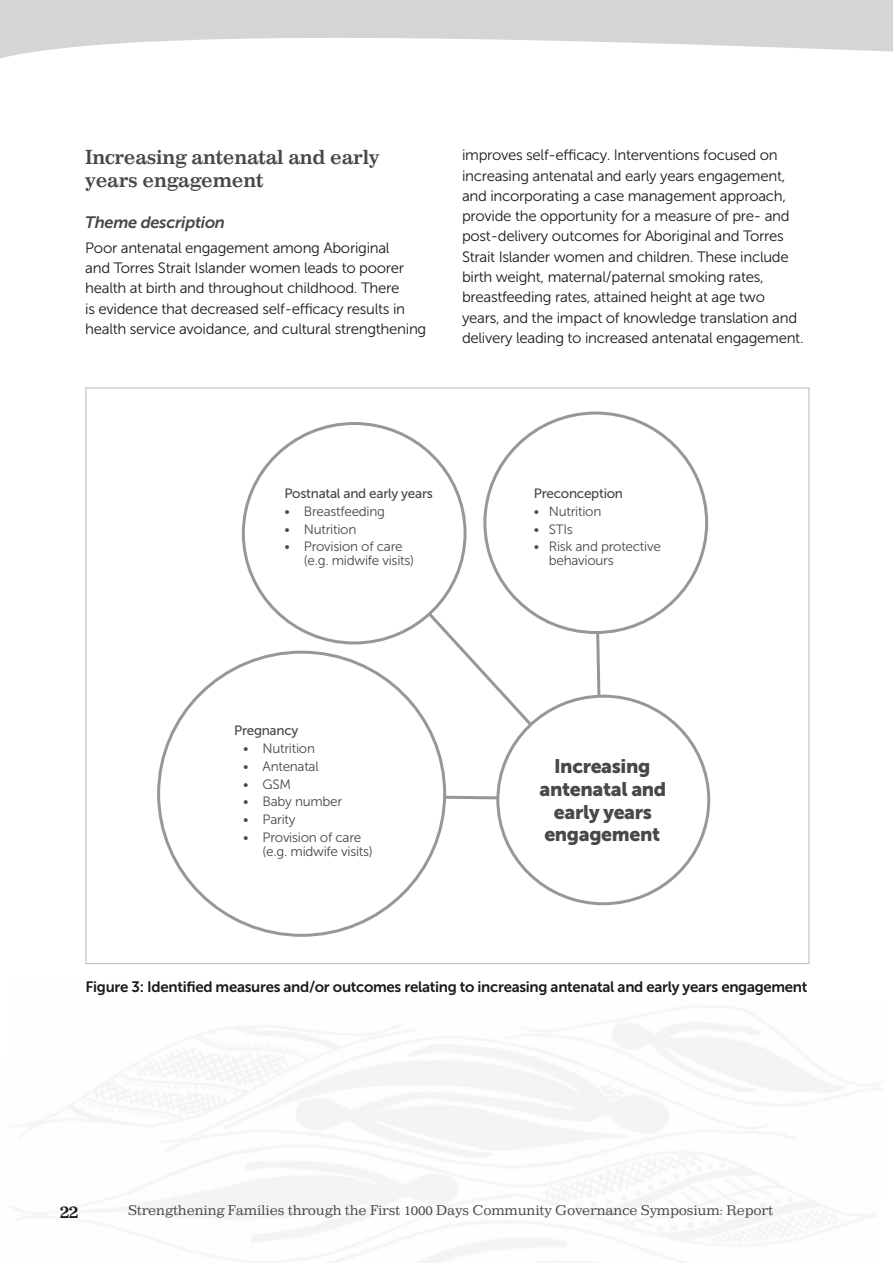
<style>
.page{position:relative;width:893px;height:1263px;background:#fff}
.page>*{position:absolute;margin:0;border:0;box-sizing:border-box;transform-origin:0 0}
.t1{font:700 19.5px/22.5px "Impressum";letter-spacing:-.02em;color:#474848}
.t2{font:19.5px/22.5px "Museo Sans 900";letter-spacing:-.02em;color:#474848;text-align:center}
.t3{font:700 18px "Impressum";color:#1c1b1a}
.t4{font:italic 16.5px "Museo Sans 700";letter-spacing:-.02em;color:#474848}
.t5{font:15px/20.2px "Museo Sans 300";letter-spacing:-.02em;color:#1c1b1a}
.t6{font:15px "Museo Sans 700";letter-spacing:-.02em;color:#1c1b1a}
.t7{font:13.5px/13.5px "Museo Sans 300";letter-spacing:-.02em;color:#474848}
.t8{font:13.5px "Impressum";letter-spacing:-.02em;color:#474848}
.t9{font:13.5px "Museo Sans 500";letter-spacing:-.02em;color:#474848}
</style>
<div class="page">
<svg style="left:0;top:0;width:892px;height:59px;fill:#d4d5d5"></svg>
<div style="left:85px;top:387px;width:724px;height:576px;background:#fff;border:1px solid #bfc1c1"></div>
<svg style="left:443px;top:794px;width:57px;height:6px"></svg>
<svg style="left:425px;top:610px;width:109px;height:118px"></svg>
<svg style="left:594px;top:631px;width:7px;height:68px"></svg>
<h1 class="t1" style="left:85px;top:146px;width:295px">Increasing antenatal and early years engagement</h1>
<p class="t4" style="left:85px;top:213px;width:141px">Theme description</p>
<p class="t5" style="left:85px;top:237px;width:342px">Poor antenatal engagement among Aboriginal<br>and Torres Strait Islander women leads to poorer health at birth and throughout childhood. There<br>is evidence that decreased self-efficacy results in health service avoidance, and cultural strengthening</p>
<p class="t5" style="left:462px;top:145px;width:343px">improves self-efficacy. Interventions focused on increasing antenatal and early years engagement, and incorporating a case management approach, provide the opportunity for a measure of pre- and post-delivery outcomes for Aboriginal and Torres Strait Islander women and children. These include birth weight, maternal/paternal smoking rates, breastfeeding rates, attained height at age two years, and the impact of knowledge translation and delivery leading to increased antenatal engagement.</p>
<p class="t9" style="left:284px;top:486px;width:150px">Postnatal and early years</p>
<p class="t7" style="left:284px;top:504px;width:102px">• Breastfeeding</p>
<p class="t7" style="left:284px;top:522px;width:73px">• Nutrition</p>
<p class="t7" style="left:304px;top:540px;width:112px;text-indent:-19px">• Provision of care (e.g. midwife visits)</p>
<p class="t9" style="left:533px;top:486px;width:91px">Preconception</p>
<p class="t7" style="left:533px;top:504px;width:69px">• Nutrition</p>
<p class="t7" style="left:533px;top:522px;width:41px">• STIs</p>
<p class="t7" style="left:548px;top:540px;width:113px;text-indent:-15px">• Risk and protective behaviours</p>
<p class="t9" style="left:234px;top:723px;width:66px">Pregnancy</p>
<p class="t7" style="left:243px;top:741px;width:73px">• Nutrition</p>
<p class="t7" style="left:243px;top:759px;width:77px">• Antenatal</p>
<p class="t7" style="left:243px;top:777px;width:49px">• GSM</p>
<p class="t7" style="left:243px;top:795px;width:101px">• Baby number</p>
<p class="t7" style="left:243px;top:812px;width:54px">• Parity</p>
<p class="t7" style="left:262px;top:830px;width:112px;text-indent:-19px">• Provision of care (e.g. midwife visits)</p>
<h1 class="t2" style="left:539px;top:755px;width:128px">Increasing antenatal and early years engagement</h1>
<p class="t6" style="left:86px;top:978px;width:723px">Figure 3: Identified measures and/or outcomes relating to increasing antenatal and early years engagement</p>
<p class="t3" style="left:60px;top:1200px;width:21px">22</p>
<p class="t8" style="left:128px;top:1201px;width:646px">Strengthening Families through the First 1000 Days Community Governance Symposium: Report</p>
</div>
